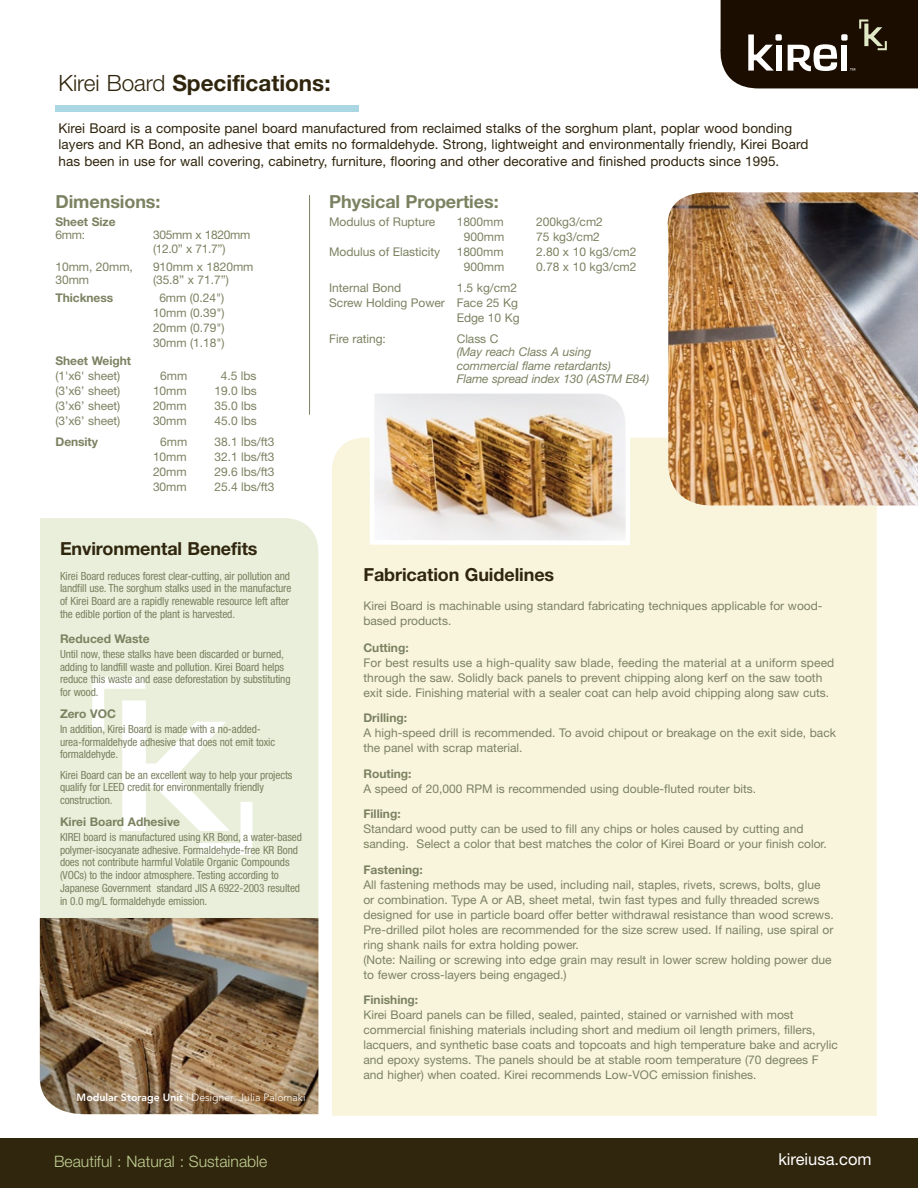
<style>
.page{position:relative;width:918px;height:1188px;background:#fff}
.page>*{position:absolute;margin:0;border:0;box-sizing:border-box;transform-origin:0 0}
.t1{font:700 22.5px "Helvetica Neue";color:#30250d}
.t2{font:700 18px "Helvetica Neue";letter-spacing:-.005em;color:#30250d}
.t3{font:700 18px "Helvetica Neue";letter-spacing:-.005em;color:#7b8261}
.t4{font:16.5px "Helvetica Neue";color:#fff}
.t5{font:300 15.75px "Helvetica Neue";color:#c1d194}
.t6{font:13.5px/16.5px "Helvetica Neue";letter-spacing:.005em;color:#30250d}
.t7{font:12px/15px "Helvetica Neue";color:#7b8261}
.t8{font:700 12px "Helvetica Neue";color:#7b8261}
.t9{font:italic 12px/13.5px "Helvetica Neue";letter-spacing:-.005em;color:#7b8261}
.t10{font:12px/13.5px "Helvetica Neue";letter-spacing:-.025em;color:#7b8261}
.t11{font:condensed 11.25px/12.8px "Helvetica Neue";letter-spacing:-.01em;color:#7b8261}
.t12{font:300 10.5px "Avenir";color:#fff}
.s1{font-weight:300}
.s2{font-weight:800}
</style>
<div class="page">
<div style="left:332px;top:438px;width:545px;height:678px;background:#f9f5dd"></div>
<hr style="left:309px;top:195px;width:1px;height:220px;background:#7b8261">
<svg style="left:659px;top:437px;width:218px;height:71px"></svg>
<img style="left:666px;top:192px;width:252px;height:315px">
<div style="left:40px;top:518px;width:278px;height:400px;background:#e9efda"></div>
<img style="left:39px;top:918px;width:279px;height:196px">
<svg style="left:720px;top:0;width:198px;height:88px;background:#372b1f"></svg>
<div style="left:0;top:1138px;width:918px;height:50px;background:#30250d"></div>
<div style="left:55px;top:105px;width:304px;height:6px;background:#abd6e3"></div>
<svg style="left:92px;top:677px;width:160px;height:178px"></svg>
<img style="left:367px;top:393px;width:265px;height:154px">
<h1 class="t1" style="left:59px;top:69px;width:274px"><span class="s1">Kirei Board</span> Specifications:</h1>
<p class="t6" style="left:59px;top:119px;width:751px">Kirei Board is a composite panel board manufactured from reclaimed stalks of the sorghum plant, poplar wood bonding layers and KR Bond, an adhesive that emits no formaldehyde. Strong, lightweight and environmentally friendly, Kirei Board has been in use for wall covering, cabinetry, furniture, flooring and other decorative and finished products since 1995.</p>
<h2 class="t3" style="left:56px;top:190px;width:107px">Dimensions:</h2>
<p class="t8" style="left:56px;top:214px;width:62px">Sheet Size</p>
<p class="t7" style="left:56px;top:227px;width:31px">6mm:</p>
<p class="t10" style="left:153px;top:228px;width:99px">305mm x 1820mm (12.0” x 71.7”)</p>
<p class="t7" style="left:56px;top:259px;width:79px">10mm, 20mm,</p>
<p class="t7" style="left:153px;top:259px;width:102px">910mm x 1820mm</p>
<p class="t7" style="left:56px;top:272px;width:35px">30mm</p>
<p class="t7" style="left:153px;top:272px;width:77px">(35.8” x 71.7”)</p>
<p class="t8" style="left:56px;top:290px;width:59px">Thickness</p>
<p class="t7" style="left:153px;top:290px;width:73px;text-align:center">6mm (0.24")<br>10mm (0.39")<br>20mm (0.79")<br>30mm (1.18")</p>
<p class="t8" style="left:56px;top:353px;width:77px">Sheet Weight</p>
<p class="t7" style="left:56px;top:368px;width:66px">(1'x6' sheet)</p>
<p class="t7" style="left:160px;top:368px;width:29px">6mm</p>
<p class="t7" style="left:221px;top:368px;width:37px">4.5 lbs</p>
<p class="t7" style="left:56px;top:383px;width:66px">(3’x6’ sheet)</p>
<p class="t7" style="left:153px;top:383px;width:35px">10mm</p>
<p class="t7" style="left:215px;top:383px;width:44px">19.0 lbs</p>
<p class="t7" style="left:56px;top:398px;width:66px">(3’x6’ sheet)</p>
<p class="t7" style="left:153px;top:398px;width:35px">20mm</p>
<p class="t7" style="left:215px;top:398px;width:44px">35.0 lbs</p>
<p class="t7" style="left:56px;top:413px;width:66px">(3’x6’ sheet)</p>
<p class="t7" style="left:153px;top:413px;width:35px">30mm</p>
<p class="t7" style="left:215px;top:413px;width:44px">45.0 lbs</p>
<p class="t8" style="left:56px;top:434px;width:44px">Density</p>
<p class="t7" style="left:160px;top:434px;width:29px">6mm</p>
<p class="t7" style="left:215px;top:434px;width:62px">38.1 lbs/ft3</p>
<p class="t7" style="left:153px;top:449px;width:35px">10mm</p>
<p class="t7" style="left:215px;top:449px;width:62px">32.1 lbs/ft3</p>
<p class="t7" style="left:153px;top:464px;width:35px">20mm</p>
<p class="t7" style="left:215px;top:464px;width:62px">29.6 lbs/ft3</p>
<p class="t7" style="left:153px;top:479px;width:35px">30mm</p>
<p class="t7" style="left:215px;top:479px;width:62px">25.4 lbs/ft3</p>
<h2 class="t2" style="left:60px;top:537px;width:199px">Environmental Benefits</h2>
<p class="t11" style="left:60px;top:569px;width:233px">Kirei Board reduces forest clear-cutting, air pollution and landfill use. The sorghum stalks used in the manufacture of Kirei Board are a rapidly renewable resource left after the edible portion of the plant is harvested.</p>
<p class="t8" style="left:60px;top:631px;width:91px">Reduced Waste</p>
<p class="t11" style="left:60px;top:647px;width:232px">Until now, these stalks have been discarded or burned, adding to landfill waste and pollution. Kirei Board helps reduce this waste and ease deforestation by substituting for wood.</p>
<p class="t8" style="left:60px;top:706px;width:57px">Zero VOC</p>
<p class="t11" style="left:60px;top:723px;width:217px">In addition, Kirei Board is made with a no-added&shy;urea-formaldehyde adhesive that does not emit toxic formaldehyde.</p>
<p class="t11" style="left:60px;top:768px;width:234px">Kirei Board can be an excellent way to help your projects qualify for LEED credit for environmentally friendly construction.</p>
<p class="t8" style="left:60px;top:814px;width:122px">Kirei Board Adhesive</p>
<p class="t11" style="left:60px;top:831px;width:243px">KIREI board is manufactured using KR Bond, a water-based polymer-isocyanate adhesive. Formaldehyde-free KR Bond does not contribute harmful Volatile Organic Compounds (VOCs) to the indoor atmosphere. Testing according to Japanese Government standard JIS A 6922-2003 resulted in 0.0 mg/L formaldehyde emission.</p>
<p class="t12" style="left:77px;top:1091px;width:230px"><span class="s2">Modular Storage Unit</span> | Designer: Julia Palomaki</p>
<h2 class="t3" style="left:329px;top:190px;width:171px">Physical Properties:</h2>
<p class="t7" style="left:329px;top:214px;width:107px">Modulus of Rupture</p>
<p class="t7" style="left:457px;top:214px;width:48px">1800mm</p>
<p class="t7" style="left:536px;top:214px;width:68px">200kg3/cm2</p>
<p class="t7" style="left:464px;top:229px;width:42px">900mm</p>
<p class="t7" style="left:536px;top:229px;width:65px">75 kg3/cm2</p>
<p class="t7" style="left:329px;top:244px;width:112px">Modulus of Elasticity</p>
<p class="t7" style="left:457px;top:244px;width:48px">1800mm</p>
<p class="t7" style="left:536px;top:244px;width:102px">2.80 x 10 kg3/cm2</p>
<p class="t7" style="left:464px;top:259px;width:42px">900mm</p>
<p class="t7" style="left:536px;top:259px;width:102px">0.78 x 10 kg3/cm2</p>
<p class="t7" style="left:329px;top:280px;width:73px">Internal Bond</p>
<p class="t7" style="left:329px;top:280px;width:192px;text-align:right">1.5 kg/cm2<br>Screw Holding Power Face 25 Kg<br>Edge 10 Kg</p>
<p class="t7" style="left:329px;top:331px;width:58px">Fire rating:</p>
<p class="t7" style="left:457px;top:331px;width:43px">Class C</p>
<p class="t9" style="left:457px;top:345px;width:194px">(May reach Class A using commercial flame retardants)<br>Flame spread index 130 (ASTM E84)</p>
<h2 class="t2" style="left:363px;top:564px;width:192px">Fabrication Guidelines</h2>
<p class="t7" style="left:363px;top:599px;width:461px;line-height:14.4px">Kirei Board is machinable using standard fabricating techniques applicable for wood&shy;based products.</p>
<p class="t8" style="left:363px;top:640px;width:47px">Cutting:</p>
<p class="t7" style="left:363px;top:655px;width:472px">For best results use a high-quality saw blade, feeding the material at a uniform speed through the saw. Solidly back panels to prevent chipping along kerf on the saw tooth exit side. Finishing material with a sealer coat can help avoid chipping along saw cuts.</p>
<p class="t8" style="left:363px;top:710px;width:45px">Drilling:</p>
<p class="t7" style="left:363px;top:725px;width:474px">A high-speed drill is recommended. To avoid chipout or breakage on the exit side, back the panel with scrap material.</p>
<p class="t8" style="left:363px;top:766px;width:50px">Routing:</p>
<p class="t7" style="left:363px;top:781px;width:394px">A speed of 20,000 RPM is recommended using double-fluted router bits.</p>
<p class="t8" style="left:363px;top:806px;width:39px">Filling:</p>
<p class="t7" style="left:363px;top:821px;width:465px">Standard wood putty can be used to fill any chips or holes caused by cutting and sanding. Select a color that best matches the color of Kirei Board or your finish color.</p>
<p class="t8" style="left:363px;top:862px;width:61px">Fastening:</p>
<p class="t7" style="left:363px;top:877px;width:472px">All fastening methods may be used, including nail, staples, rivets, screws, bolts, glue or combination. Type A or AB, sheet metal, twin fast types and fully threaded screws designed for use in particle board offer better withdrawal resistance than wood screws.<br>Pre-drilled pilot holes are recommended for the size screw used. If nailing, use spiral or ring shank nails for extra holding power.<br>(Note: Nailing or screwing into edge grain may result in lower screw holding power due to fewer cross-layers being engaged.)</p>
<p class="t8" style="left:363px;top:992px;width:56px">Finishing:</p>
<p class="t7" style="left:363px;top:1007px;width:476px">Kirei Board panels can be filled, sealed, painted, stained or varnished with most commercial finishing materials including short and medium oil length primers, fillers, lacquers, and synthetic base coats and topcoats and high temperature bake and acrylic and epoxy systems. The panels should be at stable room temperature (70 degrees F and higher) when coated. Kirei recommends Low-VOC emission finishes.</p>
<h3 class="t5" style="left:54px;top:1152px;width:215px">Beautiful : Natural : Sustainable</h3>
<h3 class="t4" style="left:778px;top:1149px;width:95px">kireiusa.com</h3>
</div>
